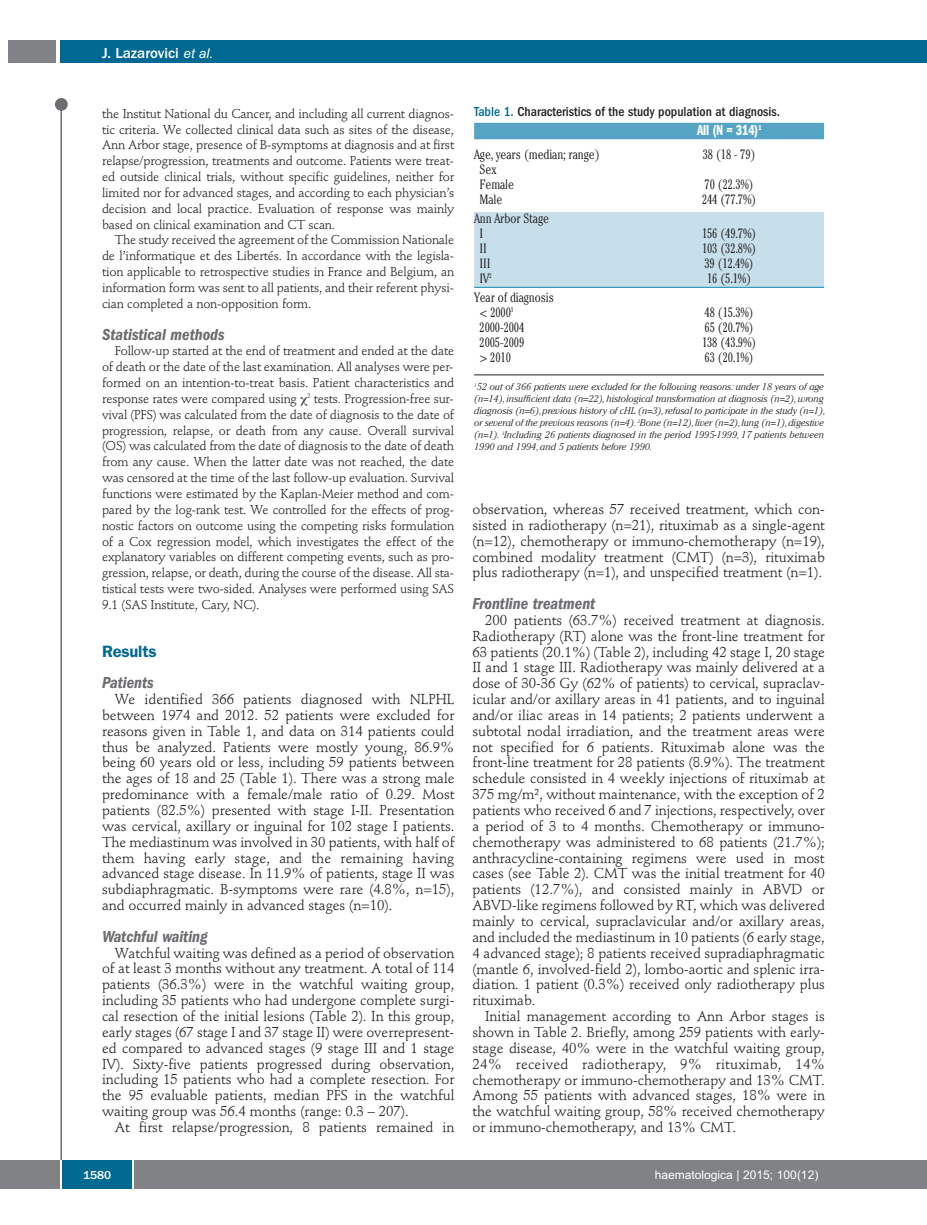
<style>
.page{position:relative;width:927px;height:1225px;background:#fff}
.page>*{position:absolute;margin:0;border:0;box-sizing:border-box;transform-origin:0 0}
.t1{font:italic 600 condensed 16.5px "Franklin Gothic";color:#6c6d70}
.t2{font:600 16.5px "Franklin Gothic";letter-spacing:-.01em;color:#006991}
.t3{font:500 15px "Franklin Gothic";color:#fff}
.t4{font:15px "Franklin Gothic Demi Cmpr";letter-spacing:-.01em;color:#fff}
.t5{font:14.25px/15.9px "Stempel Schneidler";letter-spacing:-.005em;color:#231f20;text-align:justify}
.t6{font:300 condensed 13.5px/15px "Cheltenham";letter-spacing:-.01em;color:#231f20}
.t7{font:500 condensed 13.5px "Franklin Gothic";color:#231f20}
.t8{font:12.75px/15.9px "Stempel Schneidler";letter-spacing:-.015em;color:#231f20;text-align:justify}
.t9{font:12px "Arial";color:#fff}
.t10{font:500 12px "Franklin Gothic";color:#fff}
.t11{font:italic 300 9.75px/12px "Cheltenham";color:#231f20}
.s1{font-family:"Arial";font-weight:400;font-style:italic;font-size:13.5px}
.s2{color:#006991}
</style>
<div class="page">
<div style="left:911px;top:40px;width:16px;height:22px;background:#006991"></div>
<div style="left:910px;top:1160px;width:17px;height:28px;background:#808285"></div>
<div style="left:55px;top:98px;width:13px;height:13px;background:#6c6d70;border-radius:50%"></div>
<hr style="left:60px;top:101px;width:2px;height:1061px;background:#6c6d70">
<div style="left:60px;top:40px;width:852px;height:22px;background:#006991"></div>
<div style="left:9px;top:40px;width:47px;height:22px;background:#808285"></div>
<div style="left:0;top:1160px;width:911px;height:28px;background:#808285"></div>
<div style="left:62px;top:1160px;width:71px;height:28px;background:#006991"></div>
<hr style="left:60px;top:1160px;width:2px;height:28px;background:#fff">
<svg style="left:133px;top:1160px;width:1px;height:28px"></svg>
<div style="left:474px;top:123px;width:350px;height:16px;background:#56a5c4"></div>
<div style="left:474px;top:212px;width:350px;height:15px;background:#c6dfeb"></div>
<div style="left:474px;top:227px;width:350px;height:15px;background:#c6dfeb"></div>
<div style="left:474px;top:242px;width:350px;height:15px;background:#c6dfeb"></div>
<div style="left:474px;top:257px;width:350px;height:15px;background:#c6dfeb"></div>
<div style="left:474px;top:272px;width:350px;height:15px;background:#c6dfeb"></div>
<hr style="left:474px;top:287px;width:350px;height:1px;background:#0d8aaf">
<hr style="left:474px;top:374px;width:350px;height:1px;background:#231f20">
<p class="t3" style="left:102px;top:44px;width:113px">J. Lazarovici <span class="s1">et al.</span></p>
<p class="t8" style="left:102px;top:107px;width:354px">the Institut National du Cancer, and including all current diagnos&shy;tic criteria. We collected clinical data such as sites of the disease, Ann Arbor stage, presence of B-symptoms at diagnosis and at first relapse/progression, treatments and outcome. Patients were treat&shy;ed outside clinical trials, without specific guidelines, neither for limited nor for advanced stages, and according to each physician’s decision and local practice. Evaluation of response was mainly based on clinical examination and CT scan.</p>
<p class="t8" style="left:102px;top:233px;width:354px;text-indent:13px">The study received the agreement of the Commission Nationale de l’informatique et des Libertés. In accordance with the legisla&shy;tion applicable to retrospective studies in France and Belgium, an information form was sent to all patients, and their referent physi&shy;cian completed a non-opposition form.</p>
<p class="t1" style="left:102px;top:328px;width:124px">Statistical methods</p>
<p class="t8" style="left:102px;top:344px;width:354px;text-indent:13px">Follow-up started at the end of treatment and ended at the date of death or the date of the last examination. All analyses were per&shy;formed on an intention-to-treat basis. Patient characteristics and response rates were compared using <sup>2</sup> tests. Progression-free sur&shy;vival (PFS) was calculated from the date of diagnosis to the date of progression, relapse, or death from any cause. Overall survival (OS) was calculated from the date of diagnosis to the date of death from any cause. When the latter date was not reached, the date was censored at the time of the last follow-up evaluation. Survival functions were estimated by the Kaplan-Meier method and com&shy;pared by the log-rank test. We controlled for the effects of prog&shy;nostic factors on outcome using the competing risks formulation of a Cox regression model, which investigates the effect of the explanatory variables on different competing events, such as pro&shy;gression, relapse, or death, during the course of the disease. All sta&shy;tistical tests were two-sided. Analyses were performed using SAS 9.1 (SAS Institute, Cary, NC).</p>
<p class="t2" style="left:102px;top:645px;width:56px">Results</p>
<p class="t1" style="left:102px;top:676px;width:53px">Patients</p>
<p class="t5" style="left:102px;top:692px;width:354px;text-indent:13px">We identified 366 patients diagnosed with NLPHL between 1974 and 2012. 52 patients were excluded for reasons given in Table 1, and data on 314 patients could thus be analyzed. Patients were mostly young, 86.9% being 60 years old or less, including 59 patients between the ages of 18 and 25 (Table 1). There was a strong male predominance with a female/male ratio of 0.29. Most patients (82.5%) presented with stage I-II. Presentation was cervical, axillary or inguinal for 102 stage I patients.<br>The mediastinum was involved in 30 patients, with half of them having early stage, and the remaining having advanced stage disease. In 11.9% of patients, stage II was subdiaphragmatic. B-symptoms were rare (4.8%, n=15), and occurred mainly in advanced stages (n=10).</p>
<p class="t1" style="left:102px;top:930px;width:107px">Watchful waiting</p>
<p class="t5" style="left:102px;top:946px;width:354px;text-indent:13px">Watchful waiting was defined as a period of observation of at least 3 months without any treatment. A total of 114 patients (36.3%) were in the watchful waiting group, including 35 patients who had undergone complete surgi&shy;cal resection of the initial lesions (Table 2). In this group, early stages (67 stage I and 37 stage II) were overrepresent&shy;ed compared to advanced stages (9 stage III and 1 stage IV). Sixty-five patients progressed during observation, including 15 patients who had a complete resection. For the 95 evaluable patients, median PFS in the watchful waiting group was 56.4 months (range: 0.3 – 207).</p>
<p class="t5" style="left:115px;top:1120px;width:341px">At first relapse/progression, 8 patients remained in</p>
<p class="t7" style="left:474px;top:107px;width:307px"><span class="s2">Table 1.</span> Characteristics of the study population at diagnosis.</p>
<p class="t4" style="left:697px;top:125px;width:66px">All (N = 314)<sup>1</sup></p>
<p class="t6" style="left:474px;top:148px;width:127px">Age, years (median; range)</p>
<p class="t6" style="left:703px;top:148px;width:54px">38 (18 - 79)</p>
<p class="t6" style="left:480px;top:163px;width:36px">Sex<br>Female</p>
<p class="t6" style="left:705px;top:178px;width:51px">70 (22.3%)</p>
<p class="t6" style="left:480px;top:193px;width:24px">Male</p>
<p class="t6" style="left:702px;top:193px;width:56px">244 (77.7%)</p>
<p class="t6" style="left:480px;top:212px;width:71px;text-indent:-5px">Ann Arbor Stage<br>I</p>
<p class="t6" style="left:702px;top:227px;width:56px">156 (49.7%)</p>
<p class="t6" style="left:480px;top:242px;width:9px">II</p>
<p class="t6" style="left:702px;top:242px;width:56px">103 (32.8%)</p>
<p class="t6" style="left:480px;top:257px;width:12px">III</p>
<p class="t6" style="left:704px;top:257px;width:51px">39 (12.4%)</p>
<p class="t6" style="left:480px;top:272px;width:14px">IV<sup>2</sup></p>
<p class="t6" style="left:707px;top:272px;width:46px">16 (5.1%)</p>
<p class="t6" style="left:480px;top:291px;width:76px;text-indent:-5px">Year of diagnosis &lt; 2000<sup>3</sup></p>
<p class="t6" style="left:705px;top:306px;width:51px">48 (15.3%)</p>
<p class="t6" style="left:480px;top:321px;width:46px">2000-2004</p>
<p class="t6" style="left:705px;top:321px;width:51px">65 (20.7%)</p>
<p class="t6" style="left:480px;top:336px;width:46px">2005-2009</p>
<p class="t6" style="left:702px;top:336px;width:56px">138 (43.9%)</p>
<p class="t6" style="left:480px;top:351px;width:33px">&gt; 2010</p>
<p class="t6" style="left:705px;top:351px;width:51px">63 (20.1%)</p>
<p class="t11" style="left:474px;top:381px;width:353px"><sup>1</sup>52 out of 366 patients were excluded for the following reasons: under 18 years of age (n=14), insufficient data (n=22), histological transformation at diagnosis (n=2), wrong diagnosis (n=6), previous history of cHL (n=3), refusal to participate in the study (n=1), or several of the previous reasons (n=4). <sup>2</sup>Bone (n=12), liver (n=2), lung (n=1), digestive (n=1). <sup>3</sup>Including 26 patients diagnosed in the period 1995-1999, 17 patients between 1990 and 1994, and 5 patients before 1990.</p>
<p class="t5" style="left:472px;top:502px;width:354px">observation, whereas 57 received treatment, which con&shy;sisted in radiotherapy (n=21), rituximab as a single-agent (n=12), chemotherapy or immuno-chemotherapy (n=19), combined modality treatment (CMT) (n=3), rituximab plus radiotherapy (n=1), and unspecified treatment (n=1).</p>
<p class="t1" style="left:472px;top:597px;width:124px">Frontline treatment</p>
<p class="t5" style="left:472px;top:613px;width:354px;text-indent:13px">200 patients (63.7%) received treatment at diagnosis.<br>Radiotherapy (RT) alone was the front-line treatment for 63 patients (20.1%) (Table 2), including 42 stage I, 20 stage II and 1 stage III. Radiotherapy was mainly delivered at a dose of 30-36 Gy (62% of patients) to cervical, supraclav&shy;icular and/or axillary areas in 41 patients, and to inguinal and/or iliac areas in 14 patients; 2 patients underwent a subtotal nodal irradiation, and the treatment areas were not specified for 6 patients. Rituximab alone was the front-line treatment for 28 patients (8.9%). The treatment schedule consisted in 4 weekly injections of rituximab at 375 mg/m², without maintenance, with the exception of 2 patients who received 6 and 7 injections, respectively, over a period of 3 to 4 months. Chemotherapy or immuno&shy;chemotherapy was administered to 68 patients (21.7%); anthracycline-containing regimens were used in most cases (see Table 2). CMT was the initial treatment for 40 patients (12.7%), and consisted mainly in ABVD or ABVD-like regimens followed by RT, which was delivered mainly to cervical, supraclavicular and/or axillary areas, and included the mediastinum in 10 patients (6 early stage, 4 advanced stage); 8 patients received supradiaphragmatic (mantle 6, involved-field 2), lombo-aortic and splenic irra&shy;diation. 1 patient (0.3%) received only radiotherapy plus rituximab.</p>
<p class="t5" style="left:472px;top:1009px;width:354px;text-indent:13px">Initial management according to Ann Arbor stages is shown in Table 2. Briefly, among 259 patients with early&shy;stage disease, 40% were in the watchful waiting group, 24% received radiotherapy, 9% rituximab, 14% chemotherapy or immuno-chemotherapy and 13% CMT.<br>Among 55 patients with advanced stages, 18% were in the watchful waiting group, 58% received chemotherapy or immuno-chemotherapy, and 13% CMT.</p>
<p class="t10" style="left:83px;top:1167px;width:30px">1580</p>
<p class="t9" style="left:655px;top:1167px;width:165px">haematologica | 2015; 100(12)</p>
</div>
